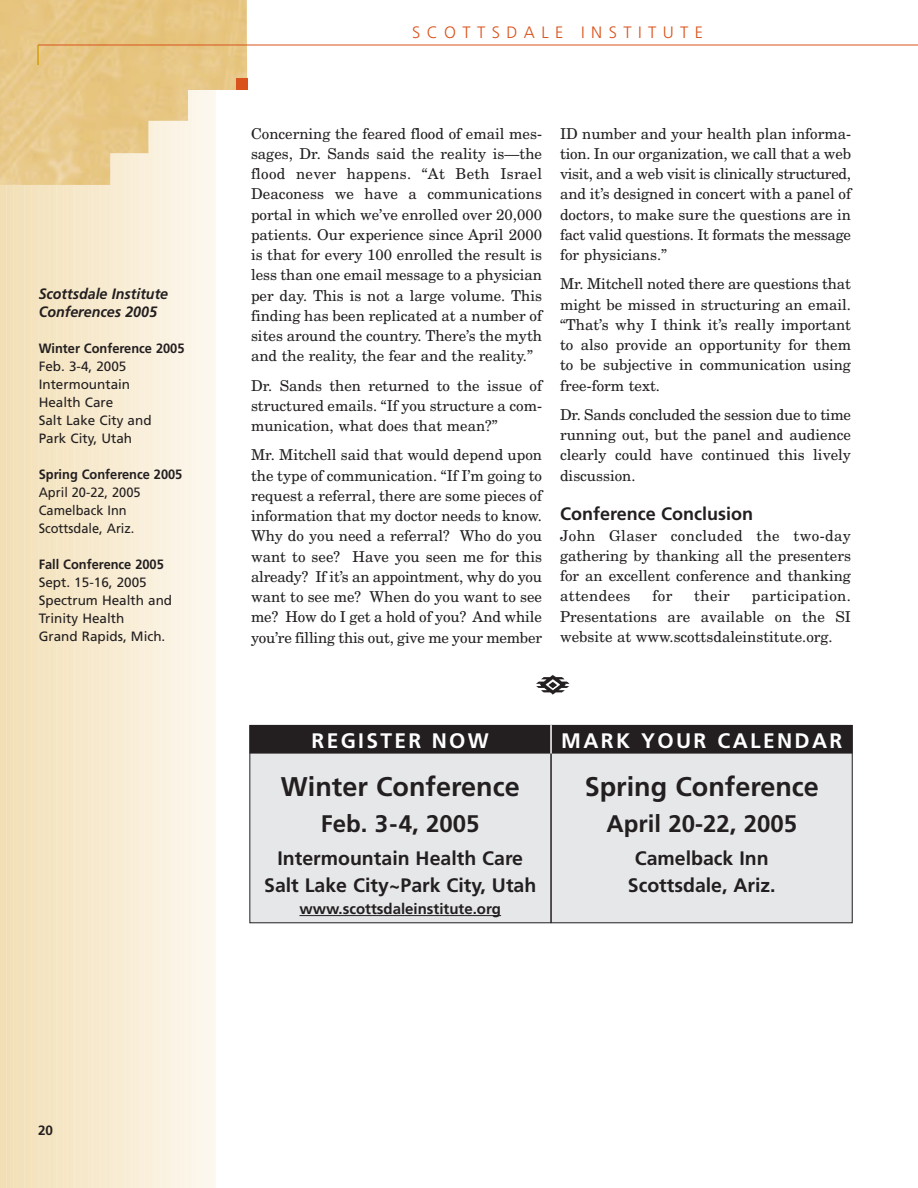
<style>
.page{position:relative;width:918px;height:1188px;background:#fff}
.page>*{position:absolute;margin:0;border:0;box-sizing:border-box;transform-origin:0 0}
.t1{font:700 27px "Frutiger";color:#231f20}
.t2{font:700 24px "Frutiger";color:#231f20}
.t3{font:700 21px "Frutiger";letter-spacing:.11em;color:#fff}
.t4{font:700 19.5px/27px "Frutiger";color:#231f20;text-align:center}
.t5{font:700 18px "Frutiger";color:#231f20}
.t6{font:300 16.5px "Frutiger";letter-spacing:.39em;color:#d9531c}
.t7{font:15px/20.2px "New Century Schlbk";color:#231f20;text-align:justify}
.t8{font:italic 700 15px/18px "Frutiger";color:#231f20;scale:.95 1}
.t9{font:700 15px "Frutiger";color:#231f20}
.t10{font:13.5px/18px "Frutiger";color:#231f20}
.t11{font:700 13.5px "Frutiger";color:#231f20;scale:.95 1}
.t12{font:13.5px/18px "Frutiger";color:#231f20;scale:.95 1}
.t13{font:700 13.5px "Frutiger";color:#231f20}
</style>
<div class="page">
<div style="left:0;top:0;width:9px;height:1188px;background:#f2dfb6"></div>
<div style="left:7px;top:0;width:9px;height:1188px;background:#f2e0b8"></div>
<div style="left:15px;top:0;width:8px;height:1188px;background:#f3e1ba"></div>
<div style="left:22px;top:0;width:8px;height:1188px;background:#f3e2bc"></div>
<div style="left:29px;top:0;width:9px;height:1188px;background:#f4e3be"></div>
<div style="left:36px;top:0;width:9px;height:1188px;background:#f4e4bf"></div>
<div style="left:43px;top:0;width:9px;height:1188px;background:#f4e4c1"></div>
<div style="left:50px;top:0;width:9px;height:1188px;background:#f5e6c3"></div>
<div style="left:58px;top:0;width:8px;height:1188px;background:#f5e6c5"></div>
<div style="left:65px;top:0;width:8px;height:1188px;background:#f6e6c6"></div>
<div style="left:72px;top:0;width:9px;height:1188px;background:#f6e8c9"></div>
<div style="left:79px;top:0;width:9px;height:1188px;background:#f6e8cb"></div>
<div style="left:86px;top:0;width:9px;height:1188px;background:#f7e9cd"></div>
<div style="left:93px;top:0;width:9px;height:1188px;background:#f7e9cd"></div>
<div style="left:100px;top:0;width:9px;height:1188px;background:#f7eacf"></div>
<div style="left:108px;top:0;width:8px;height:1188px;background:#f8ebd1"></div>
<div style="left:115px;top:0;width:8px;height:1188px;background:#f8ecd3"></div>
<div style="left:122px;top:0;width:9px;height:1188px;background:#f8edd5"></div>
<div style="left:129px;top:0;width:9px;height:1188px;background:#f9eed8"></div>
<div style="left:136px;top:0;width:9px;height:1188px;background:#f9efda"></div>
<div style="left:143px;top:0;width:9px;height:1188px;background:#f9efdb"></div>
<div style="left:151px;top:0;width:8px;height:1188px;background:#faf1de"></div>
<div style="left:158px;top:0;width:8px;height:1188px;background:#faf1e0"></div>
<div style="left:165px;top:0;width:9px;height:1188px;background:#faf2e2"></div>
<div style="left:172px;top:0;width:9px;height:1188px;background:#fbf3e4"></div>
<div style="left:179px;top:0;width:9px;height:1188px;background:#fbf4e6"></div>
<div style="left:186px;top:0;width:9px;height:1188px;background:#fbf5e8"></div>
<div style="left:193px;top:0;width:9px;height:1188px;background:#fcf6eb"></div>
<div style="left:201px;top:0;width:8px;height:1188px;background:#fcf7ed"></div>
<div style="left:208px;top:0;width:8px;height:1188px;background:#fcf8ef"></div>
<img style="left:0;top:0;width:247px;height:185px">
<hr style="left:38px;top:45px;width:880px;height:1px;background:#d9531c">
<div style="left:236px;top:78px;width:11px;height:12px;background:#d9531c"></div>
<hr style="left:37px;top:45px;width:2px;height:20px;background:#d49f0c">
<div style="left:250px;top:725px;width:602px;height:198px;background:#e6e7e9"></div>
<div style="left:250px;top:725px;width:301px;height:29px;background:#231f20"></div>
<hr style="left:299px;top:915px;width:40px;height:1px;background:#231f20">
<hr style="left:339px;top:915px;width:153px;height:1px;background:#231f20">
<div style="left:551px;top:725px;width:302px;height:29px;background:#231f20"></div>
<hr style="left:550px;top:725px;width:2px;height:198px;background:#231f20">
<hr style="left:550px;top:725px;width:2px;height:29px;background:#fff">
<img style="left:536px;top:674px;width:34px;height:21px">
<p class="t8" style="left:39px;top:286px;width:138px">Scottsdale Institute<br>Conferences 2005</p>
<p class="t11" style="left:39px;top:343px;width:155px">Winter Conference 2005</p>
<p class="t10" style="left:39px;top:359px;width:114px">Feb. 3-4, 2005<br>Intermountain<br>Health Care<br>Salt Lake City and<br>Park City, Utah</p>
<p class="t11" style="left:39px;top:469px;width:153px">Spring Conference 2005</p>
<p class="t12" style="left:39px;top:485px;width:109px">April 20-22, 2005<br>Camelback Inn<br>Scottsdale, Ariz.</p>
<p class="t11" style="left:39px;top:559px;width:133px">Fall Conference 2005</p>
<p class="t10" style="left:39px;top:575px;width:135px">Sept. 15-16, 2005<br>Spectrum Health and<br>Trinity Health<br>Grand Rapids, Mich.</p>
<p class="t6" style="left:412px;top:25px;width:293px">SCOTTSDALE INSTITUTE</p>
<p class="t7" style="left:251px;top:124px;width:293px">Concerning the feared flood of email mes&shy;sages, Dr. Sands said the reality is—the flood never happens. “At Beth Israel Deaconess we have a communications portal in which we’ve enrolled over 20,000 patients. Our experience since April 2000 is that for every 100 enrolled the result is less than one email message to a physician per day. This is not a large volume. This finding has been replicated at a number of sites around the country. There’s the myth and the reality, the fear and the reality.”</p>
<p class="t7" style="left:251px;top:376px;width:293px">Dr. Sands then returned to the issue of structured emails. “If you structure a com&shy;munication, what does that mean?”</p>
<p class="t7" style="left:251px;top:446px;width:293px">Mr. Mitchell said that would depend upon the type of communication. “If I’m going to request a referral, there are some pieces of information that my doctor needs to know.<br>Why do you need a referral? Who do you want to see? Have you seen me for this already? If it’s an appointment, why do you want to see me? When do you want to see me? How do I get a hold of you? And while you’re filling this out, give me your member</p>
<p class="t7" style="left:560px;top:124px;width:293px">ID number and your health plan informa&shy;tion. In our organization, we call that a web visit, and a web visit is clinically structured, and it’s designed in concert with a panel of doctors, to make sure the questions are in fact valid questions. It formats the message for physicians.”</p>
<p class="t7" style="left:560px;top:275px;width:293px">Mr. Mitchell noted there are questions that might be missed in structuring an email. “That’s why I think it’s really important to also provide an opportunity for them to be subjective in communication using free-form text.</p>
<p class="t7" style="left:560px;top:406px;width:293px">Dr. Sands concluded the session due to time running out, but the panel and audience clearly could have continued this lively discussion.</p>
<p class="t5" style="left:560px;top:507px;width:195px">Conference Conclusion</p>
<p class="t7" style="left:560px;top:526px;width:293px">John Glaser concluded the two-day gathering by thanking all the presenters for an excellent conference and thanking attendees</p>
<p class="t7" style="left:652px;top:587px;width:21px">for</p>
<p class="t7" style="left:694px;top:587px;width:37px">their</p>
<p class="t7" style="left:560px;top:587px;width:292px;text-indent:192px">participation.<br>Presentations are available on the SI website at www.scottsdaleinstitute.org.</p>
<h3 class="t3" style="left:312px;top:732px;width:179px">REGISTER NOW</h3>
<h1 class="t1" style="left:281px;top:775px;width:240px">Winter Conference</h1>
<h2 class="t2" style="left:321px;top:814px;width:160px">Feb. 3-4, 2005</h2>
<h3 class="t4" style="left:264px;top:846px;width:274px">Intermountain Health Care<br>Salt Lake City~Park City, Utah</h3>
<p class="t9" style="left:299px;top:903px;width:203px">www.scottsdaleinstitute.org</p>
<h3 class="t3" style="left:561px;top:732px;width:283px">MARK YOUR CALENDAR</h3>
<h1 class="t1" style="left:585px;top:775px;width:236px">Spring Conference</h1>
<h2 class="t2" style="left:606px;top:814px;width:192px">April 20-22, 2005</h2>
<h3 class="t4" style="left:628px;top:846px;width:149px">Camelback Inn<br>Scottsdale, Ariz.</h3>
<p class="t13" style="left:38px;top:1125px;width:17px">20</p>
</div>
